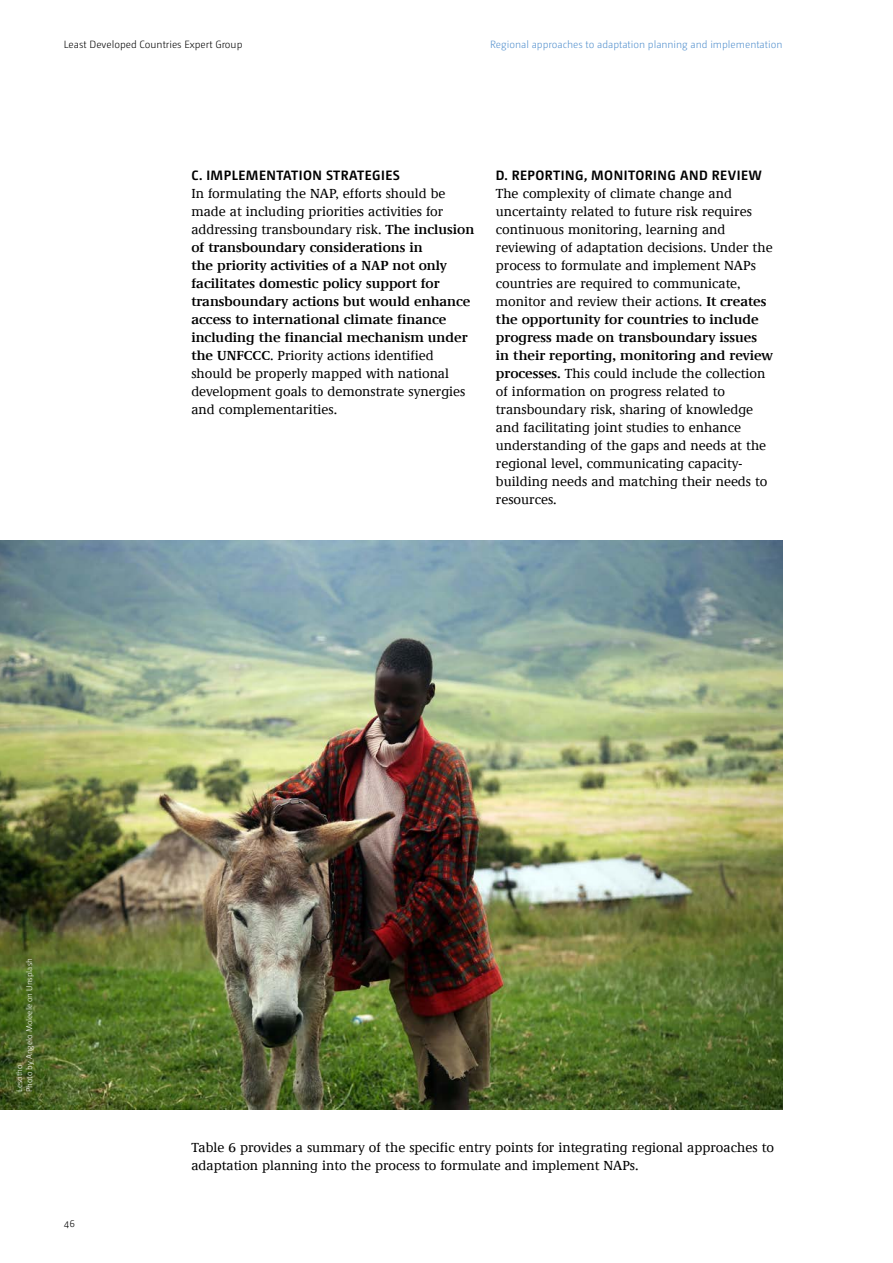
<style>
.page{position:relative;width:893px;height:1263px;background:#fff}
.page>*{position:absolute;margin:0;border:0;box-sizing:border-box;transform-origin:0 0}
.t1{font:500 13.5px/18px "Demos LT";color:#000}
.t2{font:600 13.5px/18px "Demos LT";color:#000}
.t3{font:700 13.5px "Camingo Dos Pro";letter-spacing:.035em;color:#000}
.t4{font:300 10.5px "Camingo Dos Pro";color:#5491ce}
.t5{font:300 10.5px "Camingo Dos Pro";color:#000}
.t6{font:300 8.25px/9.9px "Camingo Dos Pro";color:#fff}
.s1{font-weight:500}
.s2{font-weight:600}
</style>
<div class="page">
<img style="left:0;top:540px;width:782px;height:569px">
<p class="t5" style="left:64px;top:39px;width:180px">Least Developed Countries Expert Group</p>
<p class="t4" style="left:490px;top:39px;width:294px">Regional approaches to adaptation planning and implementation</p>
<p class="t3" style="left:191px;top:167px;width:210px">C. IMPLEMENTATION STRATEGIES</p>
<p class="t2" style="left:191px;top:185px;width:284px"><span class="s1">In formulating the NAP, efforts should be made at including priorities activities for addressing transboundary risk.</span> The inclusion of transboundary considerations in<br>the priority activities of a NAP not only facilitates domestic policy support for transboundary actions but would enhance access to international climate finance including the financial mechanism under the UNFCCC<span class="s1">. Priority actions identified should be properly mapped with national development goals to demonstrate synergies and complementarities.</span></p>
<p class="t3" style="left:496px;top:167px;width:268px">D. REPORTING, MONITORING AND REVIEW</p>
<p class="t1" style="left:496px;top:185px;width:278px">The complexity of climate change and uncertainty related to future risk requires continuous monitoring, learning and reviewing of adaptation decisions. Under the process to formulate and implement NAPs countries are required to communicate, monitor and review their actions. <span class="s2">It creates the opportunity for countries to include progress made on transboundary issues in their reporting, monitoring and review processes.</span> This could include the collection of information on progress related to transboundary risk, sharing of knowledge and facilitating joint studies to enhance understanding of the gaps and needs at the regional level, communicating capacity&shy;building needs and matching their needs to resources.</p>
<p class="t6" style="left:14px;top:1092px;width:135px;rotate:-90deg">Lesotho<br>Photo by Angelo Moleele on Unsplash</p>
<p class="t5" style="left:64px;top:1217px;width:13px">46</p>
<p class="t1" style="left:191px;top:1139px;width:584px">Table 6 provides a summary of the specific entry points for integrating regional approaches to adaptation planning into the process to formulate and implement NAPs.</p>
</div>
